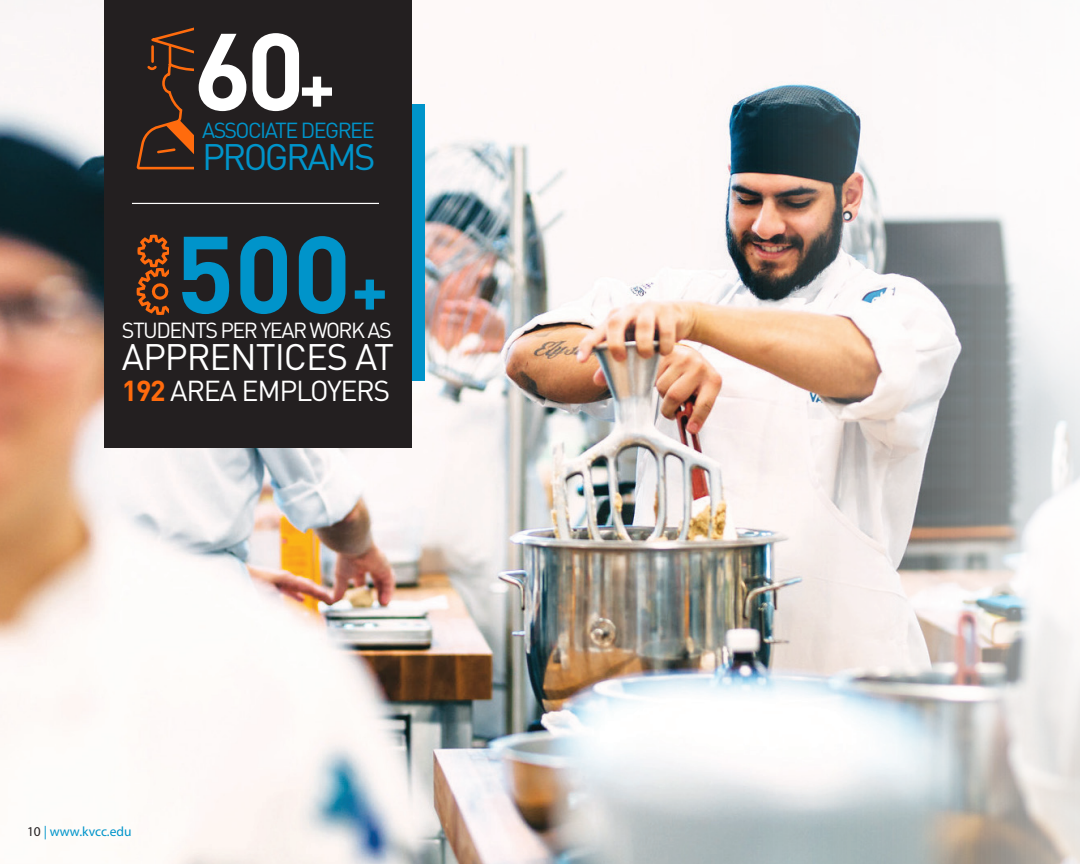
<style>
.page{position:relative;width:1080px;height:864px;background:#fff}
.page>*{position:absolute;margin:0;border:0;box-sizing:border-box;transform-origin:0 0}
.t1{font:700 107.7px "DIN Pro";color:#0094ca}
.t2{font:700 107.7px "DIN Pro";color:#fff}
.t3{font:36.45px "DIN Pro";letter-spacing:-.03em;color:#fff}
.t4{font:36.45px "DIN Pro";letter-spacing:-.07em;color:#0094ca}
.t5{font:28.5px "DIN Pro";letter-spacing:-.045em;color:#fff}
.t6{font:21.6px "DIN Pro";letter-spacing:-.07em;color:#fff}
.t7{font:21.6px "DIN Pro";letter-spacing:-.07em;color:#0094ca}
.t8{font:13.5px "Myriad Pro";color:#0094ca}
.s1{font-size:67.95px}
.s2{font-weight:700;color:#ff6b0d}
.s3{color:#231f20}
</style>
<div class="page">
<img style="left:0;top:0;width:1080px;height:864px">
<div style="left:411px;top:104px;width:14px;height:276px;background:#0094ca"></div>
<div style="left:104px;top:0;width:307px;height:447px;background:#231f20"></div>
<svg style="left:136px;top:27px;width:57px;height:143px"></svg>
<hr style="left:132px;top:203px;width:247px;height:1px;background:#fff">
<svg style="left:137px;top:235px;width:31px;height:80px"></svg>
<p class="t2" style="left:193px;top:-2px;width:143px">60<span class="s1">+</span></p>
<p class="t7" style="left:202px;top:116px;width:174px">ASSOCIATE DEGREE</p>
<p class="t4" style="left:202px;top:132px;width:175px">PROGRAMS</p>
<p class="t1" style="left:176px;top:201px;width:214px">500<span class="s1">+</span></p>
<p class="t6" style="left:122px;top:316px;width:272px">STUDENTS PER YEAR WORK AS</p>
<p class="t3" style="left:122px;top:332px;width:274px">APPRENTICES AT</p>
<p class="t5" style="left:122px;top:372px;width:270px"><span class="s2">192</span> AREA EMPLOYERS</p>
<p class="t8" style="left:27px;top:823px;width:106px"><span class="s3">10</span> | www.kvcc.edu</p>
</div>
